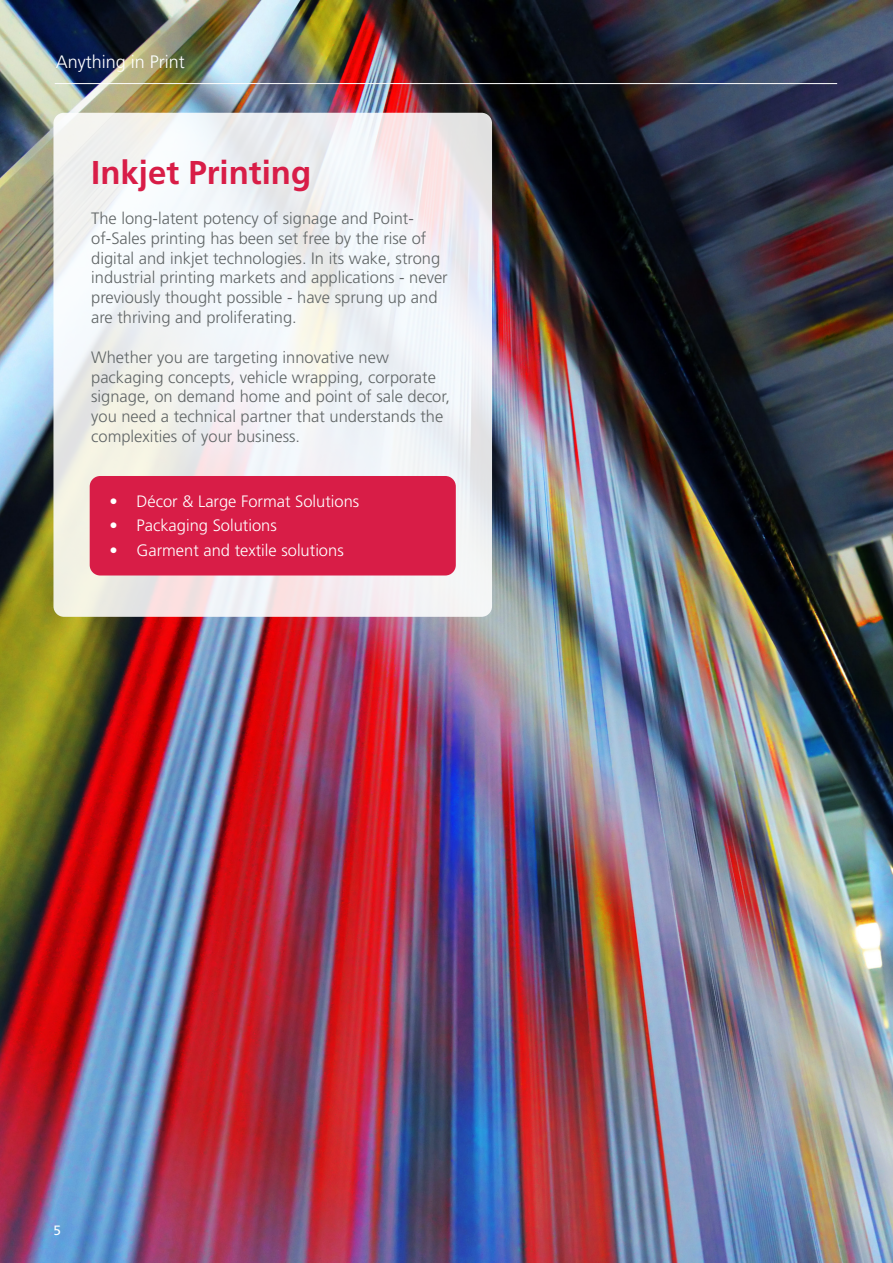
<style>
.page{position:relative;width:893px;height:1263px;background:#fff}
.page>*{position:absolute;margin:0;border:0;box-sizing:border-box;transform-origin:0 0}
.t1{font:700 33px "Frutiger LT Std";color:#d81d47}
.t2{font:300 18px "Frutiger LT Std";color:#fff}
.t3{font:300 16.5px/19.8px "Frutiger LT Std";color:#616667}
.t4{font:300 16.5px "Frutiger LT Std";color:#fff}
.t5{font:13.5px "Frutiger LT Std";color:#fff}
</style>
<div class="page">
<img style="left:0;top:0;width:893px;height:1263px">
<svg style="left:53px;top:113px;width:439px;height:504px;fill:#f2f2f4"></svg>
<svg style="left:0;top:987px;width:1px;height:151px"></svg>
<div style="left:90px;top:476px;width:366px;height:99px;background:#d81d47;border-radius:10px"></div>
<hr style="left:55px;top:83px;width:782px;height:1px;background:#fff">
<p class="t2" style="left:56px;top:51px;width:131px">Anything in Print</p>
<p class="t1" style="left:91px;top:153px;width:222px">Inkjet Printing</p>
<p class="t3" style="left:91px;top:209px;width:358px">The long-latent potency of signage and Point&shy;of-Sales printing has been set free by the rise of digital and inkjet technologies. In its wake, strong industrial printing markets and applications - never previously thought possible - have sprung up and are thriving and proliferating.</p>
<p class="t3" style="left:91px;top:347px;width:360px">Whether you are targeting innovative new packaging concepts, vehicle wrapping, corporate signage, on demand home and point of sale decor, you need a technical partner that understands the complexities of your business.</p>
<p class="t4" style="left:110px;top:492px;width:251px">• Décor &amp; Large Format Solutions</p>
<p class="t4" style="left:110px;top:516px;width:169px">• Packaging Solutions</p>
<p class="t4" style="left:110px;top:541px;width:236px">• Garment and textile solutions</p>
<p class="t5" style="left:53px;top:1222px;width:9px">5</p>
</div>
